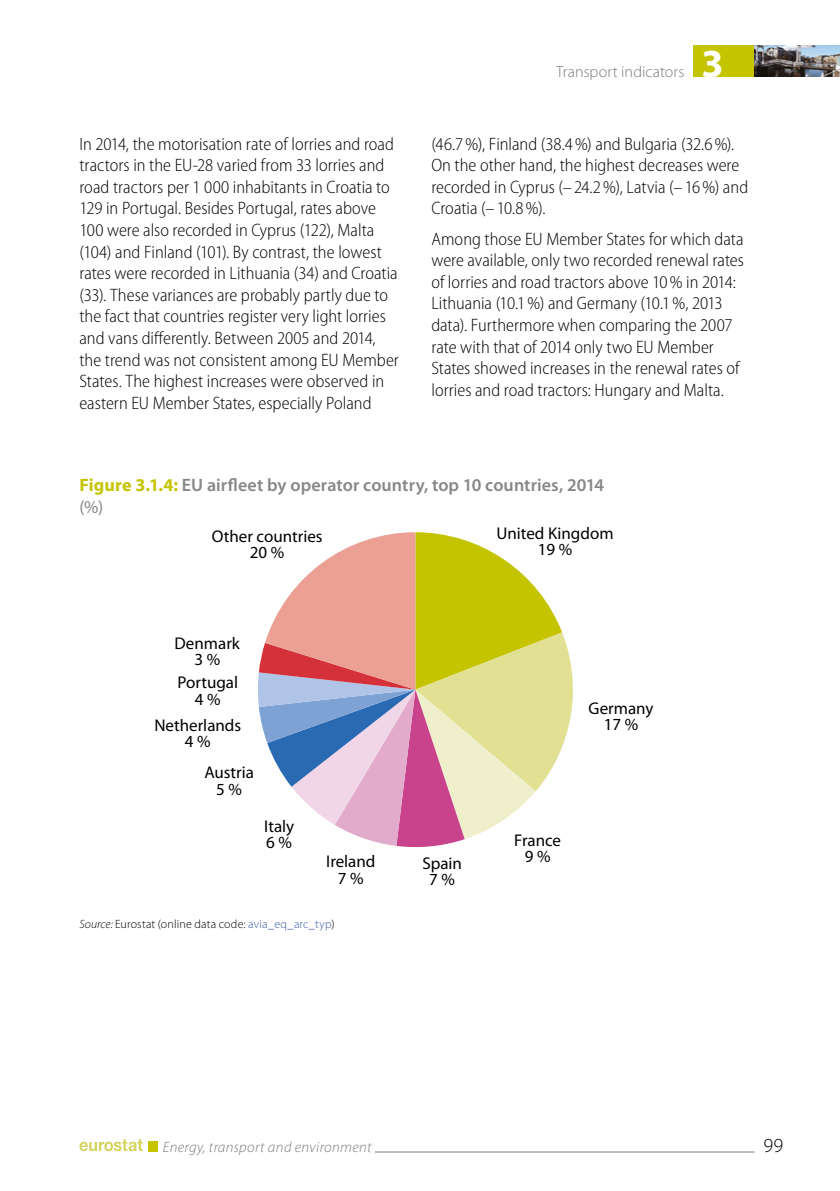
<style>
.page{position:relative;width:840px;height:1191px;background:#fff}
.page>*{position:absolute;margin:0;border:0;box-sizing:border-box;transform-origin:0 0}
.t1{font:700 40px "Myriad Pro";color:#fff}
.t2{font:300 20px "Myriad Pro";color:#000}
.t3{font:300 semi-condensed 18px/21.6px "Myriad Pro";color:#000}
.t4{font:600 18px/21.6px "Myriad Pro";letter-spacing:.005em;color:#878787}
.t5{font:17px/16.4px "Myriad Pro";color:#000;text-align:center}
.t6{font:300 16px "Myriad Pro";letter-spacing:.005em;color:#7c7b7b}
.t7{font:italic 300 15px "Myriad Pro";letter-spacing:.025em;color:#7c7b7b}
.t8{font:300 12px "Myriad Pro";letter-spacing:.015em;color:#000}
.s1{font-weight:700;color:#c5c400}
.s2{font-weight:400}
.s3{font-style:italic}
.s4{color:#3a5ba7}
</style>
<div class="page">
<div style="left:692px;top:45px;width:62px;height:32px;background:#c5c400"></div>
<img style="left:754px;top:45px;width:85px;height:32px">
<svg style="left:79px;top:1139px;width:64px;height:12px"></svg>
<div style="left:148px;top:1141px;width:10px;height:10px;background:#c5c400"></div>
<hr style="left:375px;top:1151px;width:379px;height:1px;background:#7c7b7b">
<svg style="left:258px;top:532px;width:315px;height:316px"></svg>
<p class="t6" style="left:556px;top:62px;width:130px">Transport indicators</p>
<h1 class="t1" style="left:701px;top:37px;width:24px">3</h1>
<p class="t3" style="left:79px;top:133px;width:321px">In 2014, the motorisation rate of lorries and road tractors in the EU-28 varied from 33 lorries and road tractors per 1 000 inhabitants in Croatia to 129 in Portugal. Besides Portugal, rates above 100 were also recorded in Cyprus (122), Malta (104) and Finland (101). By contrast, the lowest rates were recorded in Lithuania (34) and Croatia (33). These variances are probably partly due to the fact that countries register very light lorries and vans differently. Between 2005 and 2014, the trend was not consistent among EU Member States. The highest increases were observed in eastern EU Member States, especially Poland</p>
<p class="t3" style="left:431px;top:133px;width:318px">(46.7%), Finland (38.4%) and Bulgaria (32.6%).<br>On the other hand, the highest decreases were recorded in Cyprus (– 24.2%), Latvia (– 16%) and Croatia (–10.8%).</p>
<p class="t3" style="left:431px;top:228px;width:314px">Among those EU Member States for which data were available, only two recorded renewal rates of lorries and road tractors above 10% in 2014:<br>Lithuania (10.1%) and Germany (10.1%, 2013 data). Furthermore when comparing the 2007 rate with that of 2014 only two EU Member States showed increases in the renewal rates of lorries and road tractors: Hungary and Malta.</p>
<p class="t4" style="left:79px;top:474px;width:526px"><span class="s1">Figure 3.1.4:</span> EU airfleet by operator country, top 10 countries, 2014 <span class="s2">(%)</span></p>
<p class="t5" style="left:496px;top:524px;width:119px">United Kingdom<br>19 %</p>
<p class="t5" style="left:211px;top:527px;width:112px">Other countries<br>20 %</p>
<p class="t5" style="left:174px;top:635px;width:67px">Denmark<br>3 %</p>
<p class="t5" style="left:177px;top:674px;width:62px">Portugal<br>4 %</p>
<p class="t5" style="left:154px;top:716px;width:88px">Netherlands<br>4 %</p>
<p class="t5" style="left:204px;top:764px;width:51px">Austria<br>5 %</p>
<p class="t5" style="left:264px;top:817px;width:32px;text-align:left">Italy<br>6 %</p>
<p class="t5" style="left:326px;top:853px;width:51px">Ireland<br>7 %</p>
<p class="t8" style="left:79px;top:916px;width:257px"><span class="s3">Source:</span> Eurostat (online data code: <span class="s4">avia_eq_arc_typ</span>)</p>
<p class="t5" style="left:422px;top:854px;width:41px">Spain<br>7 %</p>
<p class="t5" style="left:588px;top:699px;width:66px">Germany<br>17 %</p>
<p class="t5" style="left:514px;top:831px;width:48px">France<br>9 %</p>
<p class="t7" style="left:163px;top:1138px;width:210px">Energy, transport and environment</p>
<p class="t2" style="left:763px;top:1133px;width:21px">99</p>
</div>
